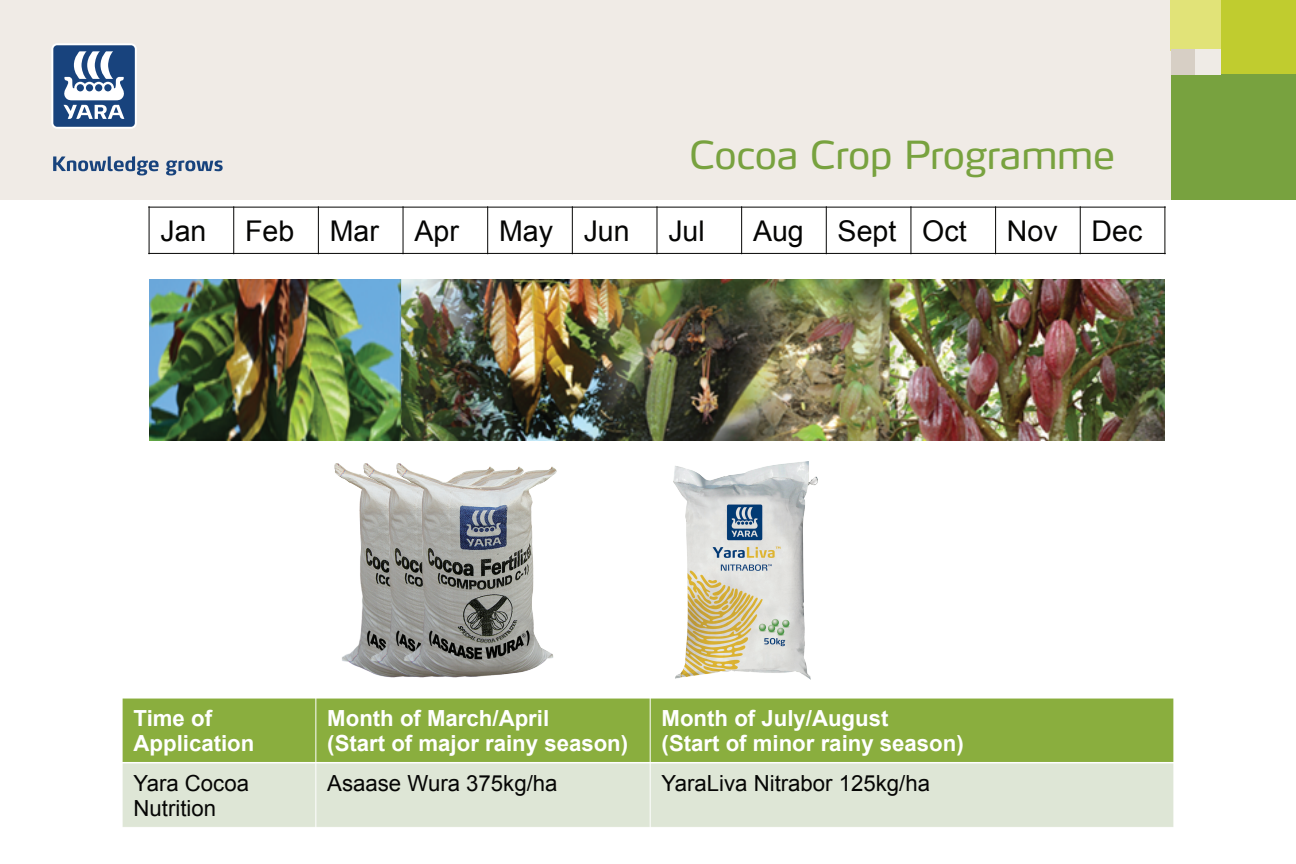
<style>
.page{position:relative;width:1296px;height:864px;background:#fff}
.page>*{position:absolute;margin:0;border:0;box-sizing:border-box;transform-origin:0 0}
.t1{font:38.35px "Yara Max LF";color:#78a23f}
.t2{font:28.55px "Arial";color:#050504}
.t3{font:700 22.2px/25.4px "Arial";color:#fff}
.t4{font:22.2px/25.4px "Arial";color:#050504}
</style>
<div class="page">
<div style="left:0;top:0;width:1296px;height:200px;background:#f0ebe6"></div>
<div style="left:1221px;top:0;width:75px;height:75px;background:#c0cc2f"></div>
<div style="left:1171px;top:75px;width:125px;height:125px;background:#78a23f"></div>
<div style="left:1171px;top:0;width:50px;height:50px;background:#e1e378"></div>
<div style="left:1171px;top:50px;width:25px;height:25px;background:#d7cfc5"></div>
<svg style="left:53px;top:156px;width:170px;height:19px"></svg>
<svg style="left:51px;top:43px;width:86px;height:86px;background:#6b86ab"></svg>
<div style="left:122px;top:698px;width:194px;height:65px;background:#8aae3e"></div>
<div style="left:316px;top:698px;width:334px;height:65px;background:#8aae3e"></div>
<div style="left:650px;top:698px;width:524px;height:65px;background:#8aae3e"></div>
<div style="left:122px;top:763px;width:194px;height:64px;background:#dee6d6"></div>
<div style="left:316px;top:763px;width:334px;height:64px;background:#dee6d6"></div>
<div style="left:650px;top:763px;width:524px;height:64px;background:#dee6d6"></div>
<hr style="left:316px;top:697px;width:1px;height:131px;background:#fff">
<hr style="left:650px;top:697px;width:1px;height:131px;background:#fff">
<hr style="left:121px;top:762px;width:1054px;height:1px;background:#fff">
<hr style="left:122px;top:697px;width:1px;height:131px;background:#fff">
<hr style="left:121px;top:698px;width:1054px;height:1px;background:#fff">
<img style="left:149px;top:279px;width:1016px;height:162px">
<hr style="left:233px;top:206px;width:1px;height:48px;background:#050504">
<hr style="left:318px;top:206px;width:1px;height:48px;background:#050504">
<hr style="left:403px;top:206px;width:1px;height:48px;background:#050504">
<hr style="left:487px;top:206px;width:1px;height:48px;background:#050504">
<hr style="left:572px;top:206px;width:1px;height:48px;background:#050504">
<hr style="left:657px;top:206px;width:1px;height:48px;background:#050504">
<hr style="left:741px;top:206px;width:1px;height:48px;background:#050504">
<hr style="left:826px;top:206px;width:1px;height:48px;background:#050504">
<hr style="left:911px;top:206px;width:1px;height:48px;background:#050504">
<hr style="left:995px;top:206px;width:1px;height:48px;background:#050504">
<hr style="left:1080px;top:206px;width:1px;height:48px;background:#050504">
<hr style="left:149px;top:206px;width:1px;height:48px;background:#050504">
<hr style="left:1165px;top:206px;width:1px;height:48px;background:#050504">
<hr style="left:148px;top:207px;width:1018px;height:1px;background:#050504">
<hr style="left:148px;top:253px;width:1018px;height:1px;background:#050504">
<img style="left:674px;top:462px;width:143px;height:218px">
<img style="left:335px;top:463px;width:29px;height:206px">
<img style="left:364px;top:463px;width:33px;height:215px">
<img style="left:397px;top:463px;width:159px;height:215px">
<h1 class="t1" style="left:689px;top:130px;width:427px">Cocoa Crop Programme</h1>
<p class="t2" style="left:160px;top:213px;width:48px">Jan</p>
<p class="t2" style="left:245px;top:213px;width:215px">Feb Mar Apr</p>
<p class="t2" style="left:499px;top:213px;width:132px">May Jun</p>
<p class="t2" style="left:668px;top:213px;width:38px">Jul</p>
<p class="t2" style="left:753px;top:213px;width:215px">Aug Sept Oct</p>
<p class="t2" style="left:1007px;top:213px;width:137px">Nov Dec</p>
<p class="t3" style="left:134px;top:706px;width:122px">Time of<br>Application</p>
<p class="t3" style="left:327px;top:706px;width:302px">Month of March/April<br>(Start of major rainy season)</p>
<p class="t3" style="left:662px;top:706px;width:304px">Month of July/August<br>(Start of minor rainy season)</p>
<p class="t4" style="left:134px;top:770px;width:117px">Yara Cocoa<br>Nutrition</p>
<p class="t4" style="left:327px;top:770px;width:232px">Asaase Wura 375kg/ha</p>
<p class="t4" style="left:662px;top:770px;width:270px">YaraLiva Nitrabor 125kg/ha</p>
</div>
